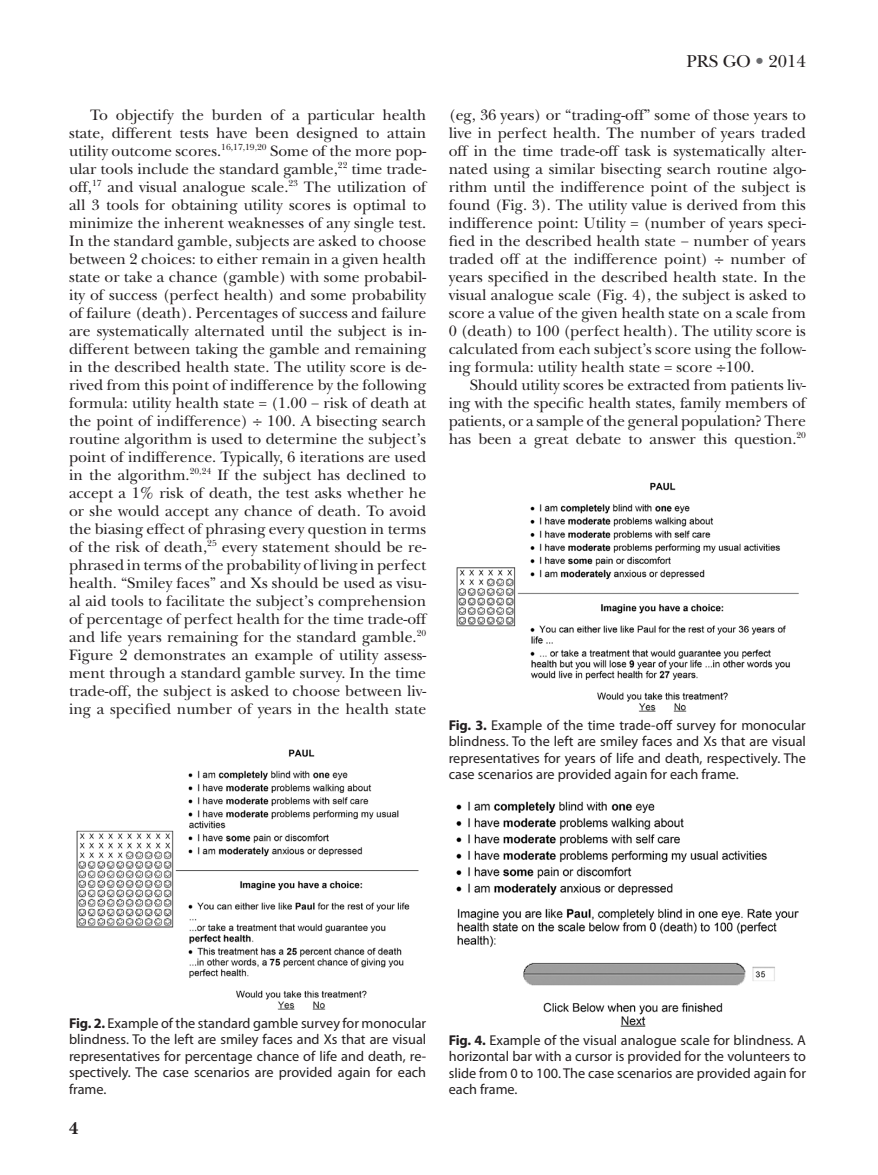
<style>
.page{position:relative;width:878px;height:1175px;background:#fff}
.page>*{position:absolute;margin:0;border:0;box-sizing:border-box;transform-origin:0 0}
.t1{font:18px "New Baskerville";color:#231f20}
.t2{font:700 18px "New Baskerville";color:#231f20}
.t3{font:15.75px/18px "New Baskerville";color:#231f20;text-align:justify}
.t4{font:14.25px/16.5px "Myriad Pro";color:#231f20;text-align:justify}
.s1{color:#6c6d70}
.s2{font-family:"Gandhari Unicode"}
.s3{font-weight:700}
</style>
<div class="page">
<img style="left:76px;top:749px;width:342px;height:260px">
<img style="left:456px;top:482px;width:342px;height:229px">
<img style="left:456px;top:802px;width:342px;height:224px">
<p class="t1" style="left:686px;top:51px;width:121px">PRS GO <span class="s1">•</span> 2014</p>
<p class="t3" style="left:69px;top:105px;width:359px;text-indent:21px">To objectify the burden of a particular health state, different tests have been designed to attain utility outcome scores.<sup>16,17,19,20</sup> Some of the more pop&shy;ular tools include the standard gamble,<sup>22</sup> time trade&shy;off,<sup>17</sup> and visual analogue scale.<sup>23</sup> The utilization of all 3 tools for obtaining utility scores is optimal to minimize the inherent weaknesses of any single test.<br>In the standard gamble, subjects are asked to choose between 2 choices: to either remain in a given health state or take a chance (gamble) with some probabil&shy;ity of success (perfect health) and some probability of failure (death). Percentages of success and failure are systematically alternated until the subject is in&shy;different between taking the gamble and remaining in the described health state. The utility score is de&shy;rived from this point of indifference by the following formula: utility health state = (1.00 − risk of death at the point of indifference) <span class="s2">÷</span> 100. A bisecting search routine algorithm is used to determine the subject’s point of indifference. Typically, 6 iterations are used in the algorithm.<sup>20,24</sup> If the subject has declined to accept a 1% risk of death, the test asks whether he or she would accept any chance of death. To avoid the biasing effect of phrasing every question in terms of the risk of death,<sup>25</sup> every statement should be re&shy;phrased in terms of the probability of living in perfect health. “Smiley faces” and Xs should be used as visu&shy;al aid tools to facilitate the subject’s comprehension of percentage of perfect health for the time trade-off and life years remaining for the standard gamble.<sup>20<br></sup>Figure 2 demonstrates an example of utility assess&shy;ment through a standard gamble survey. In the time trade-off, the subject is asked to choose between liv&shy;ing a specified number of years in the health state</p>
<p class="t3" style="left:448px;top:105px;width:359px">(eg, 36 years) or “trading-off” some of those years to live in perfect health. The number of years traded off in the time trade-off task is systematically alter&shy;nated using a similar bisecting search routine algo&shy;rithm until the indifference point of the subject is found (Fig. 3). The utility value is derived from this indifference point: Utility = (number of years speci&shy;fied in the described health state − number of years traded off at the indifference point) <span class="s2">÷</span> number of years specified in the described health state. In the visual analogue scale (Fig. 4), the subject is asked to score a value of the given health state on a scale from 0 (death) to 100 (perfect health). The utility score is calculated from each subject’s score using the follow&shy;ing formula: utility health state = score <span class="s2">÷</span>100.</p>
<p class="t3" style="left:448px;top:376px;width:359px;text-indent:21px">Should utility scores be extracted from patients liv&shy;ing with the specific health states, family members of patients, or a sample of the general population? There has been a great debate to answer this question.<sup>20</sup></p>
<p class="t4" style="left:449px;top:716px;width:359px"><span class="s3">Fig. 3.</span> Example of the time trade-off survey for monocular blindness. To the left are smiley faces and Xs that are visual representatives for years of life and death, respectively. The case scenarios are provided again for each frame.</p>
<p class="t4" style="left:69px;top:1014px;width:359px"><span class="s3">Fig. 2.</span> Example of the standard gamble survey for monocular blindness. To the left are smiley faces and Xs that are visual representatives for percentage chance of life and death, re&shy;spectively. The case scenarios are provided again for each frame.</p>
<p class="t2" style="left:69px;top:1118px;width:11px">4</p>
<p class="t4" style="left:448px;top:1031px;width:359px"><span class="s3">Fig. 4.</span> Example of the visual analogue scale for blindness. A horizontal bar with a cursor is provided for the volunteers to slide from 0 to 100. The case scenarios are provided again for each frame.</p>
</div>
